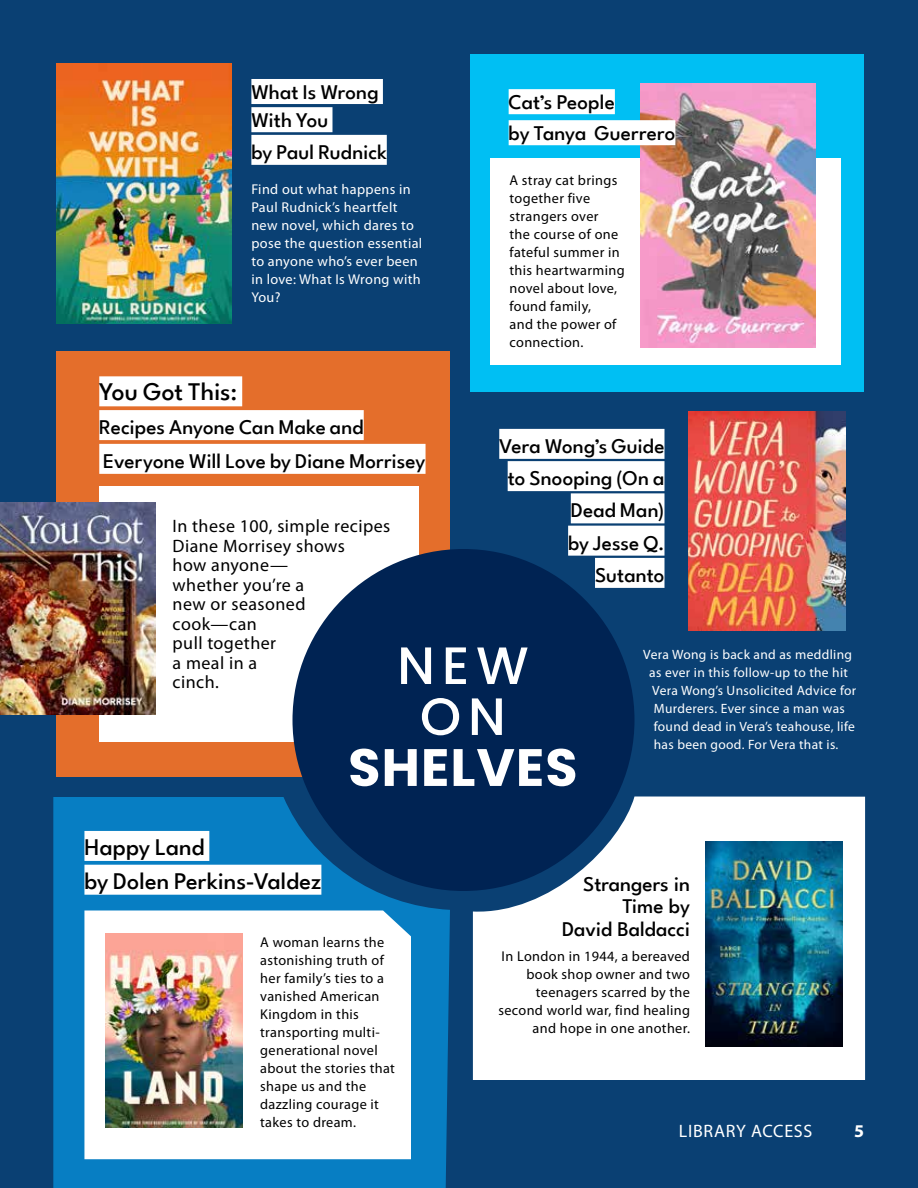
<style>
.page{position:relative;width:918px;height:1188px;background:#0a4073}
.page>*{position:absolute;margin:0;border:0;box-sizing:border-box;transform-origin:0 0}
.t1{font:700 52.5px "Poppins";letter-spacing:.02em;color:#fff}
.t2{font:500 52.5px/51px "Poppins";color:#fff;text-align:center}
.t3{font:500 25.5px "League Spartan";color:#000}
.t4{font:500 24px/33.8px "League Spartan";letter-spacing:.005em;color:#000}
.t5{font:500 21px/32.2px "League Spartan";color:#000}
.t6{font:18px/19.5px "Myriad Pro";letter-spacing:.025em;color:#000}
.t7{font:18px "Myriad Pro";letter-spacing:.04em;color:#fff}
.t8{font:700 18px "Myriad Pro";color:#fff}
.t9{font:14.25px/18px "Myriad Pro";letter-spacing:.025em;color:#000}
.t10{font:14.25px/18px "Myriad Pro";letter-spacing:.025em;color:#fff}
.t11{font:13.5px "Myriad Pro";letter-spacing:.025em;color:#fff}
</style>
<div class="page">
<svg style="left:53px;top:797px;width:397px;height:391px;background:#0878bb"></svg>
<div style="left:473px;top:796px;width:392px;height:284px;background:#fff"></div>
<div style="left:56px;top:351px;width:394px;height:426px;background:#e46e2b"></div>
<div style="left:470px;top:54px;width:394px;height:338px;background:#00bff3"></div>
<div style="left:99px;top:486px;width:319px;height:255px;background:#fff"></div>
<div style="left:84px;top:910px;width:327px;height:249px;background:#fff"></div>
<div style="left:490px;top:158px;width:350px;height:206px;background:#fff"></div>
<div style="left:84px;top:831px;width:125px;height:30px;background:#fff"></div>
<div style="left:84px;top:865px;width:237px;height:30px;background:#fff"></div>
<div style="left:99px;top:376px;width:143px;height:30px;background:#fff"></div>
<div style="left:99px;top:410px;width:265px;height:30px;background:#fff"></div>
<div style="left:99px;top:444px;width:327px;height:30px;background:#fff"></div>
<div style="left:499px;top:429px;width:165px;height:30px;background:#fff"></div>
<div style="left:508px;top:461px;width:157px;height:30px;background:#fff"></div>
<div style="left:571px;top:493px;width:94px;height:30px;background:#fff"></div>
<div style="left:568px;top:526px;width:97px;height:30px;background:#fff"></div>
<div style="left:595px;top:558px;width:70px;height:30px;background:#fff"></div>
<div style="left:251px;top:79px;width:132px;height:25px;background:#fff"></div>
<div style="left:251px;top:107px;width:81px;height:25px;background:#fff"></div>
<div style="left:251px;top:135px;width:136px;height:30px;background:#fff"></div>
<img style="left:105px;top:933px;width:138px;height:195px">
<img style="left:705px;top:842px;width:138px;height:205px">
<img style="left:688px;top:411px;width:157px;height:220px">
<img style="left:0;top:503px;width:155px;height:212px">
<img style="left:56px;top:64px;width:175px;height:260px">
<img style="left:641px;top:83px;width:175px;height:264px">
<div style="left:292px;top:549px;width:342px;height:342px;background:#002353;border-radius:50%"></div>
<div style="left:509px;top:89px;width:106px;height:25px;background:#fff"></div>
<div style="left:509px;top:120px;width:166px;height:25px;background:#fff"></div>
<h3 class="t5" style="left:251px;top:76px;width:129px;line-height:28.2px">What Is Wrong<br>With You</h3>
<h3 class="t5" style="left:251px;top:134px;width:137px">by Paul Rudnick</h3>
<p class="t10" style="left:251px;top:180px;width:172px">Find out what happens in<br>Paul Rudnick’s heartfelt new novel, which dares to pose the question essential to anyone who’s ever been in love: What Is Wrong with<br>You?</p>
<h3 class="t5" style="left:509px;top:85px;width:168px;line-height:31px">Cat’s People<br>by Tanya Guerrero</h3>
<p class="t9" style="left:510px;top:171px;width:117px">A stray cat brings together five strangers over<br>the course of one fateful summer in this heartwarming novel about love, found family,<br>and the power of connection.</p>
<h2 class="t3" style="left:99px;top:373px;width:139px">You Got This:</h2>
<h3 class="t5" style="left:99px;top:409px;width:328px;line-height:33.8px">Recipes Anyone Can Make and<br>Everyone Will Love by Diane Morrisey</h3>
<h3 class="t5" style="left:499px;top:428px;width:167px;text-align:right">Vera Wong’s Guide to Snooping (On a<br>Dead Man)<br>by Jesse Q.<br>Sutanto</h3>
<p class="t6" style="left:173px;top:516px;width:219px">In these 100, simple recipes<br>Diane Morrisey shows<br>how anyone—<br>whether you’re a<br>new or seasoned cook—can<br>pull together<br>a meal in a<br>cinch.</p>
<h1 class="t2" style="left:397px;top:640px;width:133px">NEW<br>ON</h1>
<h1 class="t1" style="left:348px;top:737px;width:231px">SHELVES</h1>
<p class="t11" style="left:643px;top:646px;width:210px">Vera Wong is back and as meddling</p>
<p class="t11" style="left:649px;top:664px;width:200px">as ever in this follow-up to the hit</p>
<p class="t11" style="left:652px;top:682px;width:206px">Vera Wong’s Unsolicited Advice for</p>
<p class="t11" style="left:654px;top:700px;width:193px">Murderers. Ever since a man was</p>
<p class="t11" style="left:654px;top:718px;width:203px">found dead in Vera’s teahouse, life</p>
<p class="t11" style="left:654px;top:736px;width:186px">has been good. For Vera that is.</p>
<h3 class="t4" style="left:84px;top:828px;width:238px">Happy Land<br>by Dolen Perkins-Valdez</h3>
<p class="t9" style="left:260px;top:933px;width:136px">A woman learns the astonishing truth of her family’s ties to a vanished American<br>Kingdom in this transporting multi&shy;generational novel about the stories that shape us and the dazzling courage it takes to dream.</p>
<h3 class="t5" style="left:562px;top:871px;width:129px;line-height:22.5px;text-align:right">Strangers in<br>Time by<br>David Baldacci</h3>
<p class="t9" style="left:498px;top:947px;width:193px;text-align:right">In London in 1944, a bereaved book shop owner and two teenagers scarred by the second world war, find healing and hope in one another.</p>
<p class="t7" style="left:679px;top:1120px;width:135px">LIBRARY ACCESS</p>
<p class="t8" style="left:854px;top:1119px;width:11px">5</p>
</div>
